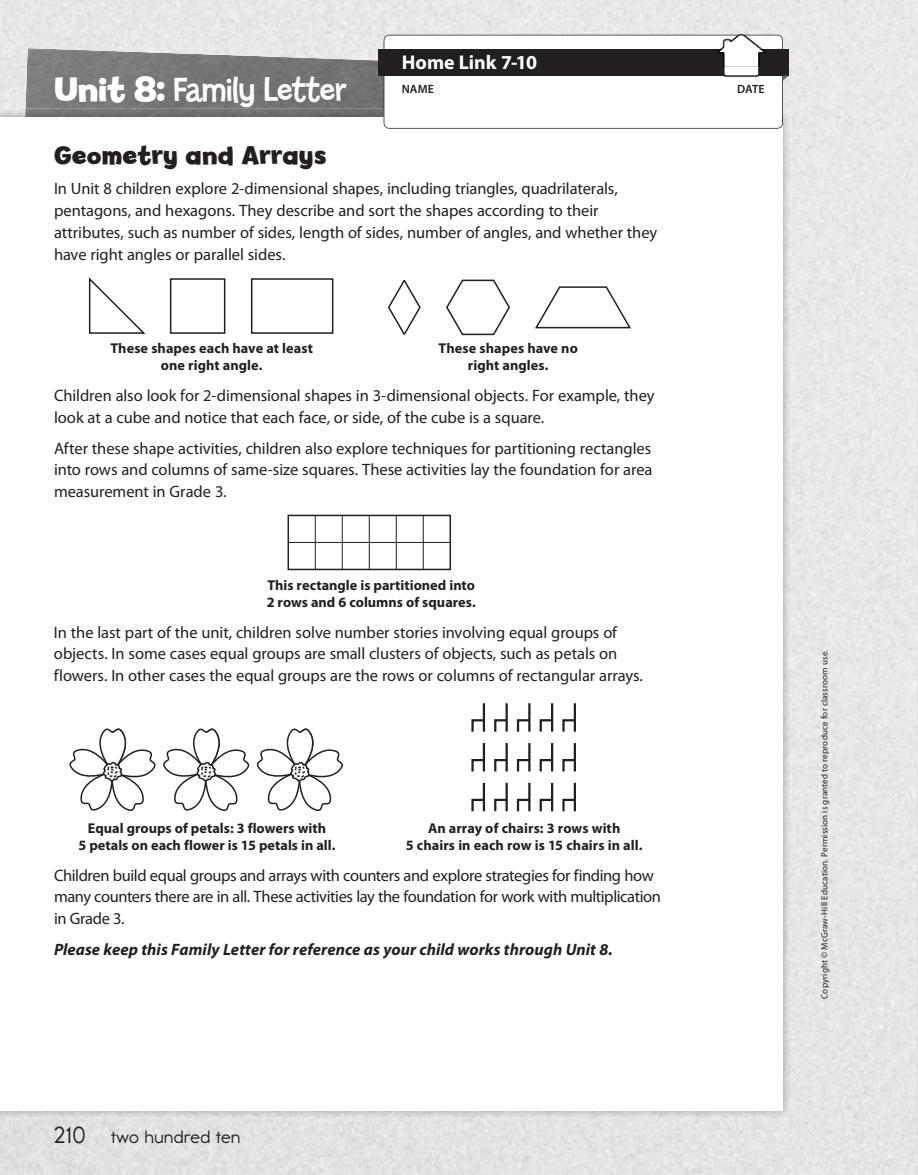
<style>
.page{position:relative;width:918px;height:1175px;background:#fff}
.page>*{position:absolute;margin:0;border:0;box-sizing:border-box;transform-origin:0 0}
.t1{font:36px "Billy";letter-spacing:-.025em;color:#fff}
.t2{font:700 27px "Billy";letter-spacing:.005em;color:#231f20}
.t3{font:700 19.8px "Myriad Pro";letter-spacing:-.005em;color:#fff}
.t4{font:18px "Report School Rg";letter-spacing:.025em;color:#231f20}
.t5{font:16.5px/21.8px "Myriad Pro";letter-spacing:-.005em;color:#231f20}
.t6{font:16.5px/21.8px "Myriad Pro";letter-spacing:-.025em;color:#231f20}
.t7{font:italic 700 16.5px "Myriad Pro";letter-spacing:.005em;color:#231f20}
.t8{font:700 14.25px/17.2px "Myriad Pro";letter-spacing:.005em;color:#231f20;text-align:center}
.t9{font:600 12px "Myriad Pro";letter-spacing:.01em;color:#231f20}
.t10{font:9px "Myriad Pro";letter-spacing:.015em;color:#231f20}
.s1{font-weight:700}
.s2{font-size:23.25px}
</style>
<div class="page">
<img style="left:0;top:1095px;width:917px;height:79px">
<img style="left:25px;top:48px;width:353px;height:60px">
<img style="left:783px;top:108px;width:8px;height:160px">
<img style="left:19px;top:108px;width:359px;height:9px">
<div style="left:0;top:117px;width:783px;height:993px;background:#fff"></div>
<img style="left:917px;top:1px;width:1px;height:1173px">
<svg style="left:89px;top:277px;width:57px;height:57px"></svg>
<div style="left:251px;top:278px;width:82px;height:56px;border:2px solid #231f20"></div>
<div style="left:170px;top:278px;width:55px;height:56px;border:2px solid #231f20"></div>
<svg style="left:446px;top:279px;width:64px;height:57px"></svg>
<svg style="left:535px;top:286px;width:96px;height:43px"></svg>
<svg style="left:388px;top:280px;width:33px;height:55px"></svg>
<div style="left:288px;top:514px;width:163px;height:56px;border:2px solid #231f20"></div>
<hr style="left:288px;top:542px;width:162px;height:1px;background:#231f20">
<hr style="left:315px;top:515px;width:1px;height:54px;background:#231f20">
<hr style="left:342px;top:515px;width:1px;height:54px;background:#231f20">
<hr style="left:369px;top:515px;width:1px;height:54px;background:#231f20">
<hr style="left:396px;top:515px;width:1px;height:54px;background:#231f20">
<hr style="left:423px;top:515px;width:1px;height:54px;background:#231f20">
<svg style="left:69px;top:728px;width:274px;height:83px"></svg>
<hr style="left:483px;top:703px;width:2px;height:28px;background:#231f20">
<svg style="left:471px;top:718px;width:15px;height:14px"></svg>
<hr style="left:506px;top:703px;width:2px;height:28px;background:#231f20">
<svg style="left:494px;top:718px;width:14px;height:14px"></svg>
<hr style="left:528px;top:703px;width:3px;height:28px;background:#231f20">
<svg style="left:516px;top:718px;width:15px;height:14px"></svg>
<hr style="left:551px;top:703px;width:2px;height:28px;background:#231f20">
<svg style="left:539px;top:718px;width:15px;height:14px"></svg>
<hr style="left:574px;top:703px;width:2px;height:28px;background:#231f20">
<svg style="left:562px;top:718px;width:14px;height:14px"></svg>
<hr style="left:483px;top:743px;width:2px;height:28px;background:#231f20">
<svg style="left:471px;top:758px;width:15px;height:14px"></svg>
<hr style="left:506px;top:743px;width:2px;height:28px;background:#231f20">
<svg style="left:494px;top:758px;width:14px;height:14px"></svg>
<hr style="left:528px;top:743px;width:3px;height:28px;background:#231f20">
<svg style="left:516px;top:758px;width:15px;height:14px"></svg>
<hr style="left:551px;top:743px;width:2px;height:28px;background:#231f20">
<svg style="left:539px;top:758px;width:15px;height:14px"></svg>
<hr style="left:574px;top:743px;width:2px;height:28px;background:#231f20">
<svg style="left:562px;top:758px;width:14px;height:14px"></svg>
<hr style="left:483px;top:783px;width:2px;height:28px;background:#231f20">
<svg style="left:471px;top:797px;width:15px;height:15px"></svg>
<hr style="left:506px;top:783px;width:2px;height:28px;background:#231f20">
<svg style="left:494px;top:797px;width:14px;height:15px"></svg>
<hr style="left:528px;top:783px;width:3px;height:28px;background:#231f20">
<svg style="left:516px;top:797px;width:15px;height:15px"></svg>
<hr style="left:551px;top:783px;width:2px;height:28px;background:#231f20">
<svg style="left:539px;top:797px;width:15px;height:15px"></svg>
<hr style="left:574px;top:783px;width:2px;height:28px;background:#231f20">
<svg style="left:562px;top:797px;width:14px;height:15px"></svg>
<svg style="left:378px;top:34px;width:411px;height:95px"></svg>
<p class="t3" style="left:402px;top:55px;width:137px">Home Link 7-10</p>
<p class="t1" style="left:54px;top:76px;width:294px"><span class="s1">Unit 8:</span> Family Letter</p>
<p class="t2" style="left:54px;top:138px;width:274px">Geometry and Arrays</p>
<p class="t5" style="left:54px;top:179px;width:605px">In Unit 8 children explore 2-dimensional shapes, including triangles, quadrilaterals, pentagons, and hexagons. They describe and sort the shapes according to their attributes, such as number of sides, length of sides, number of angles, and whether they have right angles or parallel sides.</p>
<p class="t9" style="left:402px;top:82px;width:34px">NAME</p>
<p class="t9" style="left:737px;top:82px;width:29px">DATE</p>
<p class="t8" style="left:110px;top:341px;width:204px">These shapes each have at least one right angle.</p>
<p class="t8" style="left:439px;top:341px;width:141px">These shapes have no right angles.</p>
<p class="t5" style="left:54px;top:386px;width:602px">Children also look for 2-dimensional shapes in 3-dimensional objects. For example, they look at a cube and notice that each face, or side, of the cube is a square.</p>
<p class="t5" style="left:54px;top:438px;width:600px;text-align:justify">After these shape activities, children also explore techniques for partitioning rectangles into rows and columns of same-size squares. These activities lay the foundation for area measurement in Grade 3.</p>
<p class="t8" style="left:267px;top:577px;width:211px;text-align:left">This rectangle is partitioned into<br>2 rows and 6 columns of squares.</p>
<p class="t5" style="left:54px;top:622px;width:591px">In the last part of the unit, children solve number stories involving equal groups of objects. In some cases equal groups are small clusters of objects, such as petals on flowers. In other cases the equal groups are the rows or columns of rectangular arrays.</p>
<p class="t8" style="left:78px;top:820px;width:259px">Equal groups of petals: 3 flowers with<br>5 petals on each flower is 15 petals in all.</p>
<p class="t8" style="left:406px;top:820px;width:238px">An array of chairs: 3 rows with<br>5 chairs in each row is 15 chairs in all.</p>
<p class="t6" style="left:54px;top:865px;width:609px">Children build equal groups and arrays with counters and explore strategies for finding how many counters there are in all. These activities lay the foundation for work with multiplication in Grade 3.</p>
<p class="t7" style="left:54px;top:943px;width:560px">Please keep this Family Letter for reference as your child works through Unit 8.</p>
<p class="t4" style="left:54px;top:1126px;width:188px"><span class="s2">210</span> two hundred ten</p>
<p class="t10" style="left:821px;top:998px;width:350px;rotate:-90deg">Copyright © McGraw-Hill Education. Permission is granted to reproduce for classroom use.</p>
</div>
